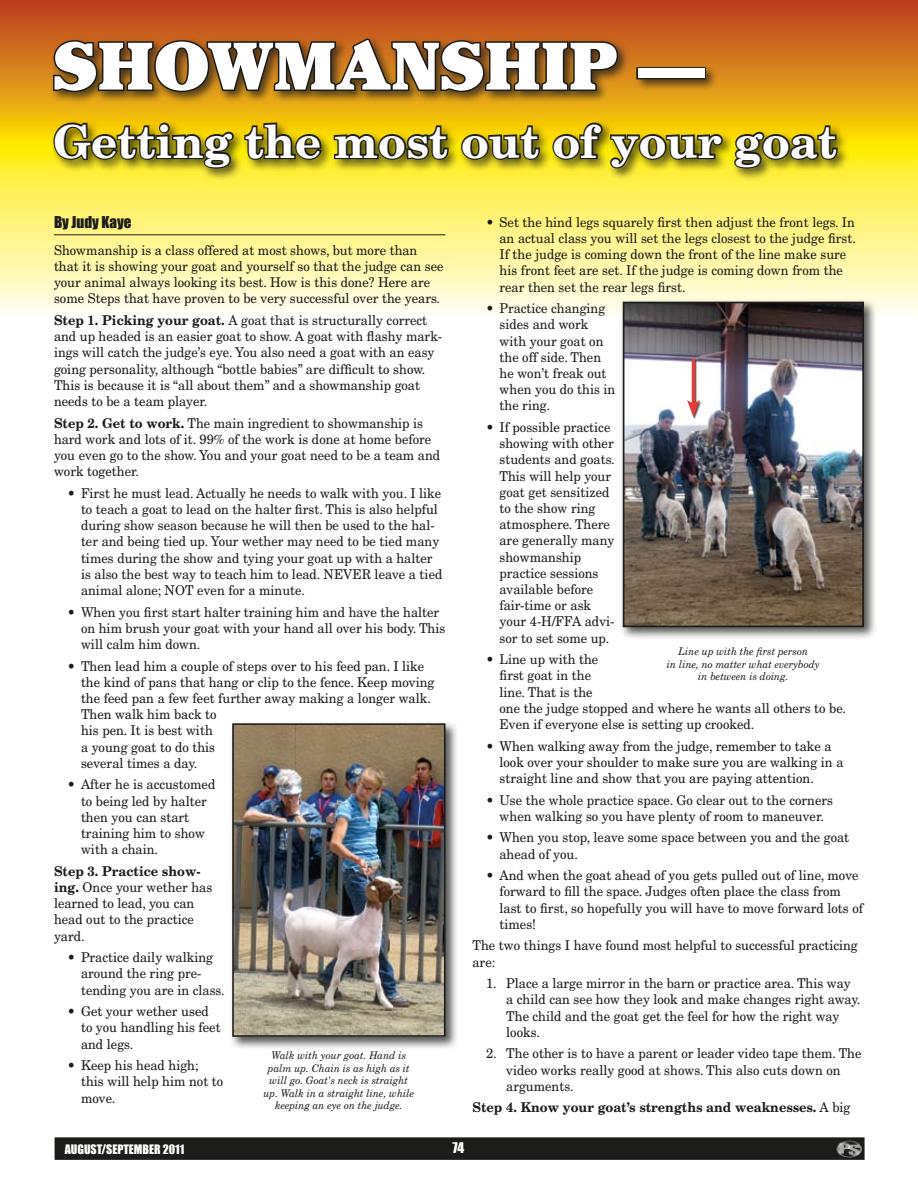
<style>
.page{position:relative;width:918px;height:1188px;background:#fff}
.page>*{position:absolute;margin:0;border:0;box-sizing:border-box;transform-origin:0 0}
.t1{font:900 66.45px "Cheltenham";color:#fff}
.t2{font:700 45.45px "New Century Schlbk";color:#fff}
.t3{font:15px "Impact";color:#1c1c1a}
.t4{font:13.5px/16.2px "New Century Schlbk";color:#1c1c1a;scale:.95 1}
.t5{font:700 13.5px "New Century Schlbk";color:#1c1c1a;scale:.95 1}
.t6{font:13.5px "Impact";color:#fff}
.t7{font:12px "Impact";color:#fff}
.t8{font:italic 10.5px/12.6px "New Century Schlbk";color:#1c1c1a;text-align:center;scale:.95 1}
.s1{font-weight:700}
.s2{font-weight:400}
</style>
<div class="page">
<div style="left:55px;top:1137px;width:810px;height:23px;background:#1c1c1a"></div>
<img style="left:836px;top:1140px;width:26px;height:17px">
<svg style="left:0;top:0;width:918px;height:314px;background:#f0ce72"></svg>
<div style="left:49px;top:35px;width:801px;height:146px;background:#1c1c1a;opacity:.75"></div>
<svg style="left:52px;top:38px;width:568px;height:56px;background:#61411a"></svg>
<div style="left:636px;top:67px;width:70px;height:12px;border:3px solid #1c1c1a"></div>
<svg style="left:52px;top:121px;width:183px;height:49px;background:#897b12"></svg>
<svg style="left:243px;top:121px;width:81px;height:40px;background:#84740e"></svg>
<svg style="left:332px;top:124px;width:118px;height:37px;background:#81720e"></svg>
<svg style="left:460px;top:124px;width:82px;height:37px;background:#86770e"></svg>
<svg style="left:551px;top:121px;width:173px;height:49px;background:#9c8b11"></svg>
<svg style="left:733px;top:124px;width:106px;height:46px;background:#877a12"></svg>
<hr style="left:54px;top:235px;width:392px;height:1px;background:#1c1c1a">
<div style="left:229px;top:720px;width:229px;height:330px;background:#1c1c1a;opacity:.75"></div>
<img style="left:235px;top:726px;width:208px;height:308px">
<div style="left:232px;top:723px;width:214px;height:314px;border:2px solid #1c1c1a"></div>
<div style="left:619px;top:298px;width:258px;height:342px;background:#1c1c1a;opacity:.75"></div>
<img style="left:626px;top:305px;width:235px;height:319px">
<div style="left:623px;top:302px;width:241px;height:325px;border:2px solid #1c1c1a"></div>
<div style="left:687px;top:359px;width:14px;height:60px;background:#1c1c1a;opacity:.75"></div>
<hr style="left:692px;top:359px;width:3px;height:47px;background:#e23d39">
<svg style="left:687px;top:400px;width:13px;height:17px"></svg>
<h1 class="t1" style="left:53px;top:26px;width:653px">SHOWMANSHIP —</h1>
<h2 class="t2" style="left:53px;top:113px;width:785px">Getting the most out of your goat</h2>
<p class="t3" style="left:54px;top:210px;width:79px">BY JUDY KAYE</p>
<p class="t4" style="left:54px;top:242px;width:412px">Showmanship is a class offered at most shows, but more than that it is showing your goat and yourself so that the judge can see your animal always looking its best. How is this done? Here are some Steps that have proven to be very successful over the years.</p>
<p class="t4" style="left:54px;top:312px;width:410px"><span class="s1">Step 1. Picking your goat.</span> A goat that is structurally correct and up headed is an easier goat to show. A goat with flashy mark&shy;ings will catch the judge’s eye. You also need a goat with an easy going personality, although “bottle babies” are difficult to show.<br>This is because it is “all about them” and a showmanship goat needs to be a team player.</p>
<p class="t4" style="left:54px;top:415px;width:408px"><span class="s1">Step 2. Get to work.</span> The main ingredient to showmanship is hard work and lots of it. 99% of the work is done at home before you even go to the show. You and your goat need to be a team and work together.</p>
<p class="t4" style="left:81px;top:485px;width:382px;text-indent:-14px">• First he must lead. Actually he needs to walk with you. I like to teach a goat to lead on the halter first. This is also helpful during show season because he will then be used to the hal&shy;ter and being tied up. Your wether may need to be tied many times during the show and tying your goat up with a halter is also the best way to teach him to lead. NEVER leave a tied animal alone; NOT even for a minute.</p>
<p class="t4" style="left:81px;top:604px;width:385px;text-indent:-14px">• When you first start halter training him and have the halter on him brush your goat with your hand all over his body. This will calm him down.</p>
<p class="t4" style="left:81px;top:658px;width:374px;text-indent:-14px">• Then lead him a couple of steps over to his feed pan. I like the kind of pans that hang or clip to the fence. Keep moving the feed pan a few feet further away making a longer walk.<br>Then walk him back to<br>his pen. It is best with<br>a young goat to do this<br>several times a day.</p>
<p class="t4" style="left:81px;top:777px;width:143px;text-indent:-14px">• After he is accustomed to being led by halter then you can start training him to show with a chain.</p>
<p class="t4" style="left:54px;top:863px;width:168px"><span class="s1">Step 3. Practice show&shy;ing.</span> Once your wether has learned to lead, you can head out to the practice yard.</p>
<p class="t4" style="left:81px;top:949px;width:153px;text-indent:-14px">• Practice daily walking around the ring pre&shy;tending you are in class.</p>
<p class="t4" style="left:81px;top:1003px;width:149px;text-indent:-14px">• Get your wether used to you handling his feet and legs.</p>
<p class="t4" style="left:81px;top:1057px;width:151px;text-indent:-14px">• Keep his head high; this will help him not to move.</p>
<p class="t8" style="left:264px;top:1049px;width:160px">Walk with your goat. Hand is palm up. Chain is as high as it will go. Goat's neck is straight up. Walk in a straight line, while keeping an eye on the judge.</p>
<p class="t4" style="left:500px;top:214px;width:377px;text-indent:-14px">• Set the hind legs squarely first then adjust the front legs. In an actual class you will set the legs closest to the judge first.<br>If the judge is coming down the front of the line make sure his front feet are set. If the judge is coming down from the rear then set the rear legs first.</p>
<p class="t4" style="left:500px;top:300px;width:124px;text-indent:-14px">• Practice changing sides and work with your goat on the off side. Then he won’t freak out when you do this in the ring.</p>
<p class="t4" style="left:500px;top:419px;width:123px;text-indent:-14px">• If possible practice showing with other students and goats.<br>This will help your goat get sensitized to the show ring atmosphere. There are generally many showmanship practice sessions available before fair-time or ask your 4-H/FFA advi&shy;sor to set some up.</p>
<p class="t4" style="left:500px;top:651px;width:366px;text-indent:-14px">• Line up with the<br>first goat in the<br>line. That is the<br>one the judge stopped and where he wants all others to be.<br>Even if everyone else is setting up crooked.</p>
<p class="t4" style="left:500px;top:738px;width:364px;text-indent:-14px">• When walking away from the judge, remember to take a look over your shoulder to make sure you are walking in a straight line and show that you are paying attention.</p>
<p class="t4" style="left:486px;top:792px;width:367px;text-align:center">• Use the whole practice space. Go clear out to the corners when walking so you have plenty of room to maneuver.</p>
<p class="t4" style="left:500px;top:829px;width:370px;text-indent:-14px">• When you stop, leave some space between you and the goat ahead of you.</p>
<p class="t4" style="left:500px;top:867px;width:384px;text-indent:-14px">• And when the goat ahead of you gets pulled out of line, move forward to fill the space. Judges often place the class from last to first, so hopefully you will have to move forward lots of times!</p>
<p class="t4" style="left:473px;top:937px;width:407px">The two things I have found most helpful to successful practicing are:</p>
<p class="t4" style="left:506px;top:975px;width:374px;text-indent:-20px">1. Place a large mirror in the barn or practice area. This way a child can see how they look and make changes right away.<br>The child and the goat get the feel for how the right way looks.</p>
<p class="t4" style="left:506px;top:1045px;width:375px;text-indent:-20px">2. The other is to have a parent or leader video tape them. The video works really good at shows. This also cuts down on arguments.</p>
<p class="t5" style="left:473px;top:1099px;width:399px">Step 4. Know your goat’s strengths and weaknesses. <span class="s2">A big</span></p>
<p class="t8" style="left:667px;top:645px;width:162px">Line up with the first person<br>in line, no matter what everybody in between is doing.</p>
<p class="t7" style="left:65px;top:1140px;width:121px">AUGUST/SEPTEMBER 2011</p>
<p class="t6" style="left:453px;top:1137px;width:13px">74</p>
</div>
